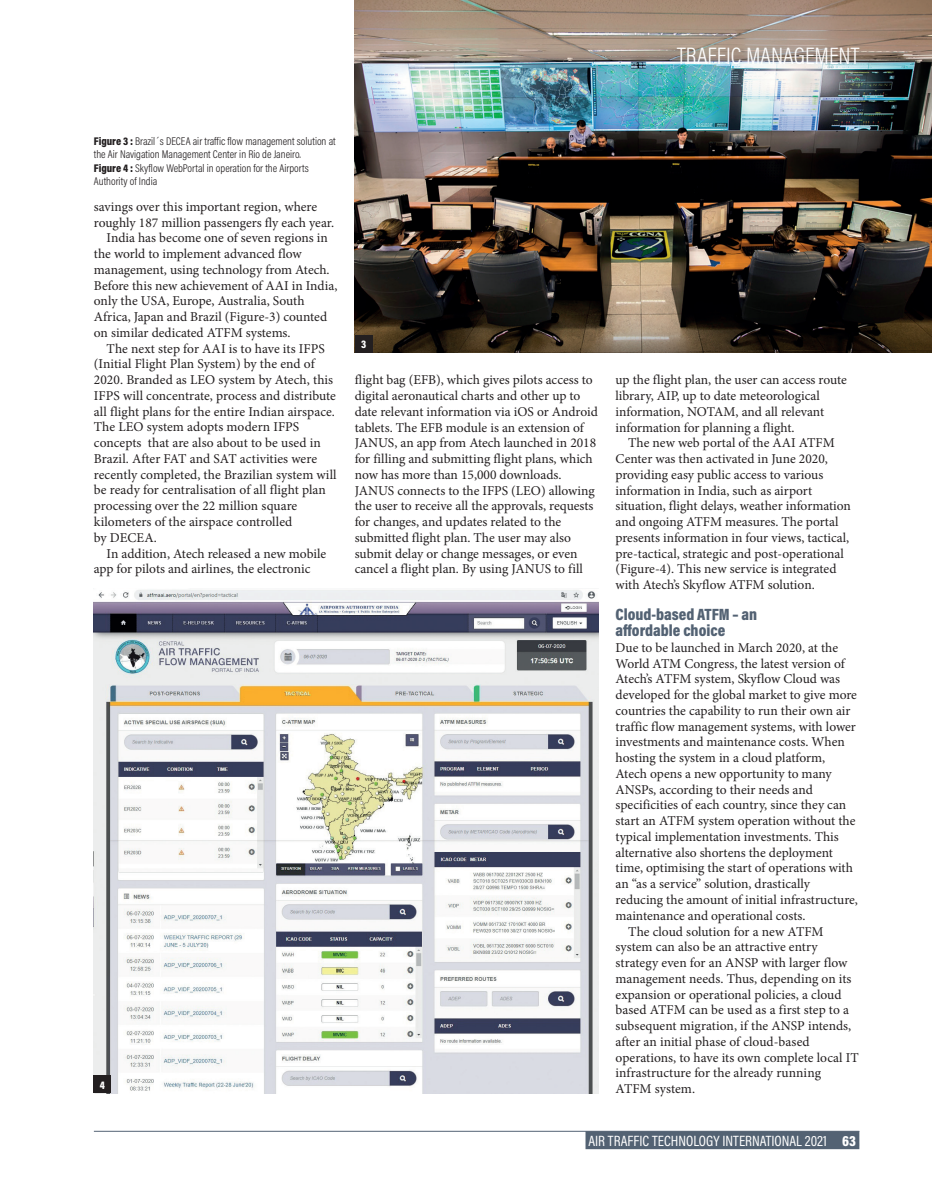
<style>
.page{position:relative;width:932px;height:1187px;background:#fff}
.page>*{position:absolute;margin:0;border:0;box-sizing:border-box;transform-origin:0 0}
.t1{font:300 24px "Acumin Pro Cond";color:#fff}
.t2{font:900 16.5px/15.8px "Acumin Pro Cond";color:#536273}
.t3{font:15px "Acumin Pro Cond";color:#fff}
.t4{font:13.5px/15.8px "Minion Pro";color:#231f20}
.t5{font:300 11.25px/13.5px "Acumin Pro Cond";color:#231f20}
.t6{font:900 11.25px "Acumin Pro Cond";color:#fff}
.s1{font-weight:900}
.s2{font-weight:900;color:#536273}
</style>
<div class="page">
<hr style="left:94px;top:1131px;width:765px;height:1px;background:#536273">
<div style="left:585px;top:1131px;width:274px;height:18px;background:#536273"></div>
<img style="left:355px;top:0;width:576px;height:353px">
<img style="left:94px;top:590px;width:504px;height:503px">
<div style="left:94px;top:1076px;width:17px;height:17px;background:#231f20"></div>
<div style="left:355px;top:336px;width:17px;height:17px;background:#231f20"></div>
<p class="t1" style="left:677px;top:40px;width:184px">TRAFFIC MANAGEMENT</p>
<p class="t5" style="left:94px;top:134px;width:243px"><span class="s1">Figure 3 :</span> Brazil´s DECEA air traffic flow management solution at the Air Navigation Management Center in Rio de Janeiro.<br><span class="s1">Figure 4 :</span> Skyflow WebPortal in operation for the Airports Authority of India</p>
<p class="t4" style="left:94px;top:199px;width:225px">savings over this important region, where</p>
<p class="t4" style="left:94px;top:215px;width:242px">roughly 187 million passengers fly each year.</p>
<p class="t4" style="left:107px;top:230px;width:223px">India has become one of seven regions in</p>
<p class="t4" style="left:94px;top:246px;width:209px">the world to implement advanced flow</p>
<p class="t4" style="left:94px;top:262px;width:237px">management, using technology from Atech.</p>
<p class="t4" style="left:94px;top:278px;width:245px">Before this new achievement of AAI in India,</p>
<p class="t4" style="left:94px;top:293px;width:212px">only the USA, Europe, Australia, South</p>
<p class="t4" style="left:94px;top:309px;width:235px">Africa, Japan and Brazil (Figure-3) counted</p>
<p class="t4" style="left:94px;top:325px;width:198px">on similar dedicated ATFM systems.</p>
<p class="t4" style="left:107px;top:341px;width:220px">The next step for AAI is to have its IFPS</p>
<p class="t4" style="left:94px;top:356px;width:222px">(Initial Flight Plan System) by the end of</p>
<p class="t4" style="left:94px;top:372px;width:241px">2020. Branded as LEO system by Atech, this</p>
<p class="t4" style="left:94px;top:388px;width:244px">IFPS will concentrate, process and distribute</p>
<p class="t4" style="left:94px;top:404px;width:243px">all flight plans for the entire Indian airspace.</p>
<p class="t4" style="left:94px;top:419px;width:207px">The LEO system adopts modern IFPS</p>
<p class="t4" style="left:94px;top:435px;width:228px">concepts that are also about to be used in</p>
<p class="t4" style="left:94px;top:451px;width:225px">Brazil. After FAT and SAT activities were</p>
<p class="t4" style="left:94px;top:467px;width:244px">recently completed, the Brazilian system will</p>
<p class="t4" style="left:94px;top:482px;width:233px">be ready for centralisation of all flight plan</p>
<p class="t4" style="left:94px;top:498px;width:205px">processing over the 22 million square</p>
<p class="t4" style="left:94px;top:514px;width:200px">kilometers of the airspace controlled</p>
<p class="t4" style="left:94px;top:530px;width:64px">by DECEA.</p>
<p class="t4" style="left:107px;top:545px;width:221px">In addition, Atech released a new mobile</p>
<p class="t4" style="left:94px;top:561px;width:218px">app for pilots and airlines, the electronic</p>
<p class="t6" style="left:100px;top:1077px;width:7px">4</p>
<p class="t6" style="left:361px;top:337px;width:7px">3</p>
<p class="t4" style="left:355px;top:372px;width:245px">flight bag (EFB), which gives pilots access to digital aeronautical charts and other up to date relevant information via iOS or Android tablets. The EFB module is an extension of JANUS, an app from Atech launched in 2018 for filling and submitting flight plans, which now has more than 15,000 downloads.<br>JANUS connects to the IFPS (LEO) allowing the user to receive all the approvals, requests for changes, and updates related to the submitted flight plan. The user may also submit delay or change messages, or even cancel a flight plan. By using JANUS to fill</p>
<p class="t4" style="left:615px;top:372px;width:233px">up the flight plan, the user can access route</p>
<p class="t4" style="left:615px;top:388px;width:206px">library, AIP, up to date meteorological</p>
<p class="t4" style="left:615px;top:404px;width:210px">information, NOTAM, and all relevant</p>
<p class="t4" style="left:615px;top:419px;width:181px">information for planning a flight.</p>
<p class="t4" style="left:628px;top:435px;width:208px">The new web portal of the AAI ATFM</p>
<p class="t4" style="left:615px;top:451px;width:214px">Center was then activated in June 2020,</p>
<p class="t4" style="left:615px;top:467px;width:209px">providing easy public access to various</p>
<p class="t4" style="left:615px;top:482px;width:198px">information in India, such as airport</p>
<p class="t4" style="left:615px;top:498px;width:237px">situation, flight delays, weather information</p>
<p class="t4" style="left:615px;top:514px;width:224px">and ongoing ATFM measures. The portal</p>
<p class="t4" style="left:615px;top:530px;width:235px">presents information in four views, tactical,</p>
<p class="t4" style="left:615px;top:545px;width:230px">pre-tactical, strategic and post-operational</p>
<p class="t4" style="left:615px;top:561px;width:222px">(Figure-4). This new service is integrated</p>
<p class="t4" style="left:615px;top:577px;width:201px">with Atech’s Skyflow ATFM solution.</p>
<p class="t2" style="left:615px;top:606px;width:143px">Cloud-based ATFM – an affordable choice</p>
<p class="t4" style="left:615px;top:640px;width:224px">Due to be launched in March 2020, at the</p>
<p class="t4" style="left:615px;top:656px;width:231px">World ATM Congress, the latest version of</p>
<p class="t4" style="left:615px;top:671px;width:226px">Atech’s ATFM system, Skyflow Cloud was</p>
<p class="t4" style="left:615px;top:687px;width:243px">developed for the global market to give more</p>
<p class="t4" style="left:615px;top:703px;width:236px">countries the capability to run their own air</p>
<p class="t4" style="left:615px;top:719px;width:242px">traffic flow management systems, with lower</p>
<p class="t4" style="left:615px;top:734px;width:231px">investments and maintenance costs. When</p>
<p class="t4" style="left:615px;top:750px;width:211px">hosting the system in a cloud platform,</p>
<p class="t4" style="left:615px;top:766px;width:218px">Atech opens a new opportunity to many</p>
<p class="t4" style="left:615px;top:782px;width:199px">ANSPs, according to their needs and</p>
<p class="t4" style="left:615px;top:797px;width:232px">specificities of each country, since they can</p>
<p class="t4" style="left:615px;top:813px;width:241px">start an ATFM system operation without the</p>
<p class="t4" style="left:615px;top:829px;width:225px">typical implementation investments. This</p>
<p class="t4" style="left:615px;top:845px;width:219px">alternative also shortens the deployment</p>
<p class="t4" style="left:615px;top:860px;width:239px">time, optimising the start of operations with</p>
<p class="t4" style="left:615px;top:876px;width:196px">an “as a service” solution, drastically</p>
<p class="t4" style="left:615px;top:892px;width:244px">reducing the amount of initial infrastructure,</p>
<p class="t4" style="left:615px;top:908px;width:191px">maintenance and operational costs.</p>
<p class="t4" style="left:628px;top:923px;width:197px">The cloud solution for a new ATFM</p>
<p class="t4" style="left:615px;top:939px;width:204px">system can also be an attractive entry</p>
<p class="t4" style="left:615px;top:955px;width:233px">strategy even for an ANSP with larger flow</p>
<p class="t4" style="left:615px;top:971px;width:237px">management needs. Thus, depending on its</p>
<p class="t4" style="left:615px;top:986px;width:228px">expansion or operational policies, a cloud</p>
<p class="t4" style="left:615px;top:1002px;width:235px">based ATFM can be used as a first step to a</p>
<p class="t4" style="left:615px;top:1018px;width:237px">subsequent migration, if the ANSP intends,</p>
<p class="t4" style="left:615px;top:1034px;width:196px">after an initial phase of cloud-based</p>
<p class="t4" style="left:615px;top:1049px;width:245px">operations, to have its own complete local IT</p>
<p class="t4" style="left:615px;top:1065px;width:207px">infrastructure for the already running</p>
<p class="t4" style="left:615px;top:1081px;width:81px">ATFM system.</p>
<p class="t3" style="left:588px;top:1131px;width:272px">AIR TRAFFIC TECHNOLOGY INTERNATIONAL 2021 <span class="s1">63</span><span class="s2">.</span></p>
</div>
